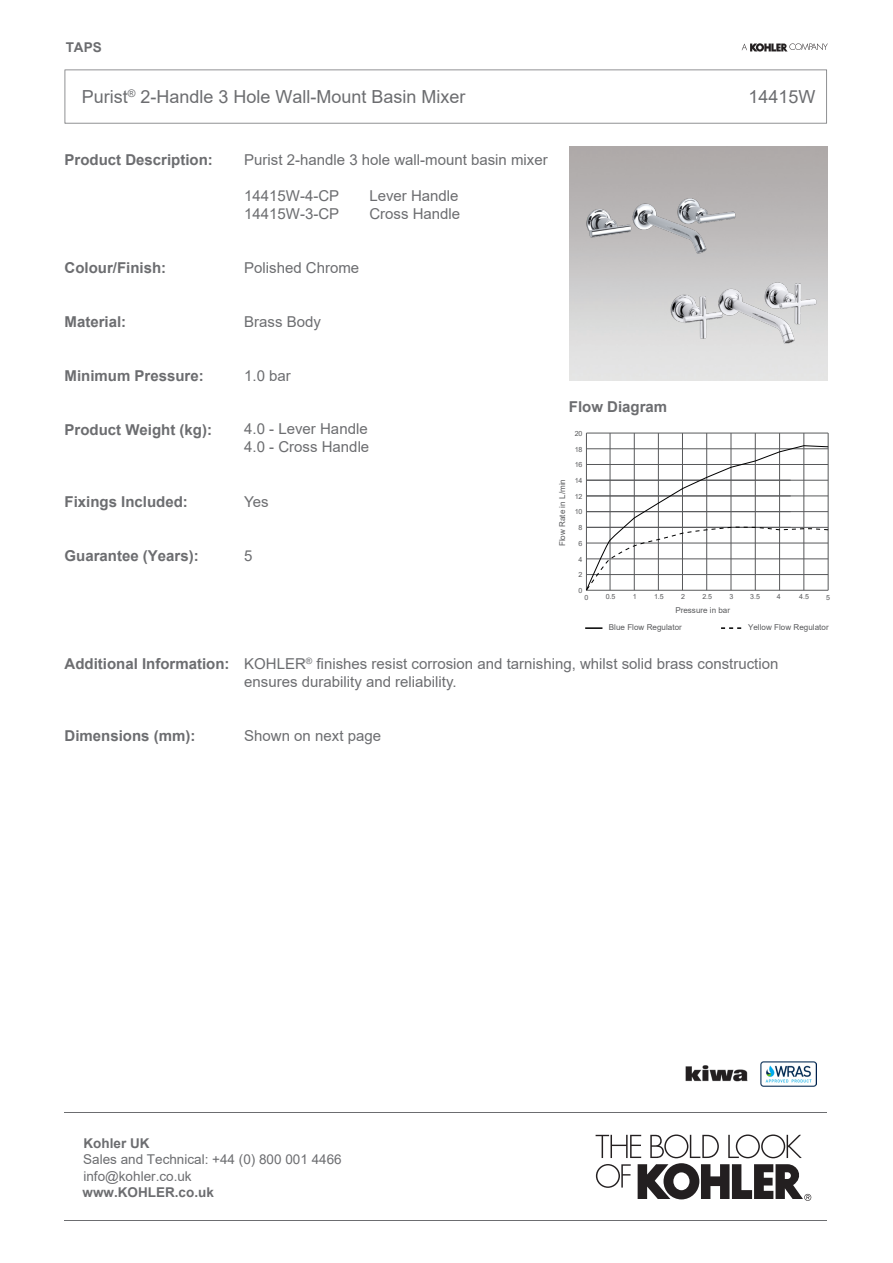
<style>
.page{position:relative;width:893px;height:1263px;background:#fff}
.page>*{position:absolute;margin:0;border:0;box-sizing:border-box;transform-origin:0 0}
.t1{font:18px "Arial";color:#6c6d70}
.t2{font:15px/18px "Arial";color:#6c6d70}
.t3{font:700 15px "Arial";color:#6c6d70}
.t4{font:13.5px "Arial";color:#6c6d70}
.t5{font:700 13.5px "Arial";color:#6c6d70}
.t6{font:8.1px "Arial";letter-spacing:.005em;color:#58595b}
.t7{font:7.05px "Arial";color:#58595b}
</style>
<div class="page">
<svg style="left:596px;top:1134px;width:215px;height:67px"></svg>
<hr style="left:65px;top:1220px;width:762px;height:1px;background:#6c6d70">
<hr style="left:65px;top:1112px;width:762px;height:1px;background:#6c6d70">
<svg style="left:742px;top:43px;width:86px;height:9px"></svg>
<svg style="left:65px;top:70px;width:762px;height:54px"></svg>
<img style="left:579px;top:176px;width:167px;height:88px">
<img style="left:666px;top:276px;width:153px;height:77px">
<img style="left:685px;top:1065px;width:63px;height:17px">
<img style="left:760px;top:1061px;width:56px;height:25px">
<svg style="left:585px;top:627px;width:17px;height:2px"></svg>
<svg style="left:721px;top:627px;width:21px;height:2px"></svg>
<svg style="left:586px;top:433px;width:243px;height:158px"></svg>
<p class="t5" style="left:66px;top:37px;width:38px">TAPS</p>
<p class="t1" style="left:82px;top:84px;width:385px">Purist<sup>®</sup> 2-Handle 3 Hole Wall-Mount Basin Mixer</p>
<p class="t1" style="left:748px;top:85px;width:69px">14415W</p>
<p class="t3" style="left:65px;top:149px;width:150px">Product Description:</p>
<p class="t2" style="left:244px;top:150px;width:305px">Purist 2-handle 3 hole wall-mount basin mixer</p>
<p class="t2" style="left:244px;top:187px;width:97px">14415W-4-CP</p>
<p class="t2" style="left:244px;top:205px;width:97px">14415W-3-CP</p>
<p class="t2" style="left:369px;top:187px;width:91px">Lever Handle</p>
<p class="t2" style="left:369px;top:205px;width:92px">Cross Handle</p>
<p class="t3" style="left:65px;top:257px;width:103px">Colour/Finish:</p>
<p class="t2" style="left:244px;top:258px;width:117px">Polished Chrome</p>
<p class="t3" style="left:65px;top:311px;width:63px">Material:</p>
<p class="t2" style="left:244px;top:312px;width:78px">Brass Body</p>
<p class="t3" style="left:65px;top:365px;width:141px">Minimum Pressure:</p>
<p class="t2" style="left:244px;top:366px;width:48px">1.0 bar</p>
<p class="t3" style="left:65px;top:419px;width:149px">Product Weight (kg):</p>
<p class="t2" style="left:244px;top:420px;width:125px">4.0 - Lever Handle</p>
<p class="t2" style="left:244px;top:438px;width:127px">4.0 - Cross Handle</p>
<p class="t3" style="left:65px;top:491px;width:125px">Fixings Included:</p>
<p class="t2" style="left:244px;top:493px;width:26px">Yes</p>
<p class="t3" style="left:65px;top:545px;width:136px">Guarantee (Years):</p>
<p class="t2" style="left:244px;top:547px;width:10px">5</p>
<p class="t3" style="left:569px;top:396px;width:100px">Flow Diagram</p>
<p class="t7" style="left:575px;top:429px;width:9px">20</p>
<p class="t7" style="left:575px;top:444px;width:9px">18</p>
<p class="t6" style="left:557px;top:546px;width:69px;rotate:-90deg">Flow Rate in L/min</p>
<p class="t7" style="left:575px;top:460px;width:9px">16</p>
<p class="t7" style="left:575px;top:476px;width:9px">14</p>
<p class="t7" style="left:575px;top:491px;width:9px">12</p>
<p class="t7" style="left:575px;top:507px;width:9px">10</p>
<p class="t7" style="left:579px;top:523px;width:5px">8</p>
<p class="t7" style="left:579px;top:538px;width:5px">6</p>
<p class="t7" style="left:579px;top:554px;width:5px">4</p>
<p class="t7" style="left:579px;top:570px;width:5px">2</p>
<p class="t7" style="left:579px;top:586px;width:5px">0</p>
<p class="t7" style="left:584px;top:592px;width:5px">0</p>
<p class="t7" style="left:606px;top:592px;width:11px">0.5</p>
<p class="t7" style="left:633px;top:592px;width:5px">1</p>
<p class="t7" style="left:654px;top:592px;width:11px">1.5</p>
<p class="t7" style="left:681px;top:592px;width:5px">2</p>
<p class="t7" style="left:702px;top:592px;width:11px">2.5</p>
<p class="t7" style="left:729px;top:592px;width:5px">3</p>
<p class="t7" style="left:750px;top:592px;width:12px">3.5</p>
<p class="t7" style="left:777px;top:592px;width:5px">4</p>
<p class="t7" style="left:799px;top:592px;width:12px">4.5</p>
<p class="t7" style="left:826px;top:592px;width:5px">5</p>
<p class="t6" style="left:675px;top:605px;width:56px">Pressure in bar</p>
<p class="t6" style="left:609px;top:622px;width:75px">Blue Flow Regulator</p>
<p class="t6" style="left:748px;top:622px;width:82px">Yellow Flow Regulator</p>
<p class="t3" style="left:65px;top:653px;width:166px">Additional Information:</p>
<p class="t2" style="left:244px;top:654px;width:536px">KOHLER<sup>®</sup> finishes resist corrosion and tarnishing, whilst solid brass construction ensures durability and reliability.</p>
<p class="t3" style="left:65px;top:725px;width:132px">Dimensions (mm):</p>
<p class="t2" style="left:244px;top:727px;width:138px">Shown on next page</p>
<p class="t5" style="left:84px;top:1134px;width:68px">Kohler UK</p>
<p class="t5" style="left:83px;top:1182px;width:133px">www.KOHLER.co.uk</p>
<p class="t4" style="left:83px;top:1150px;width:260px">Sales and Technical: +44 (0) 800 001 4466</p>
<p class="t4" style="left:83px;top:1167px;width:110px">info@kohler.co.uk</p>
</div>
